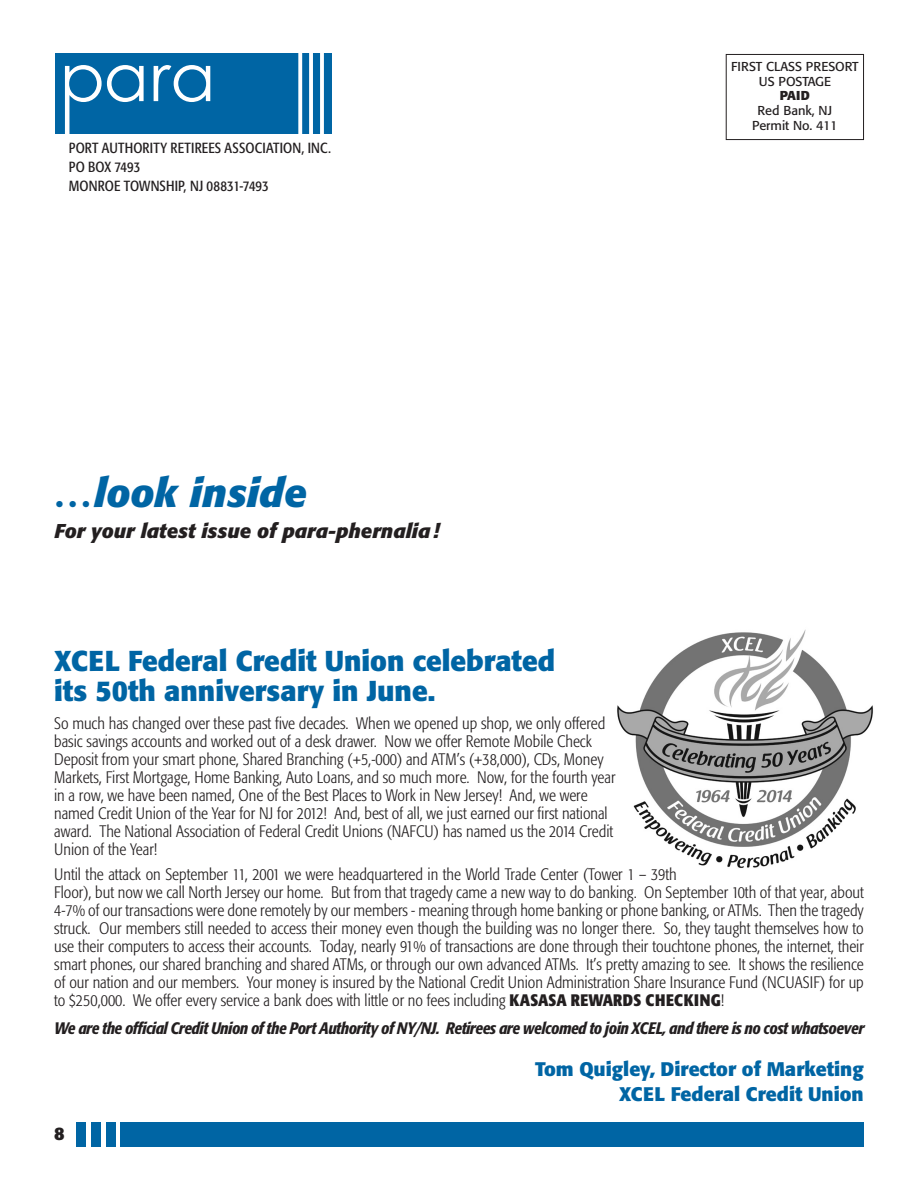
<style>
.page{position:relative;width:918px;height:1188px;background:#fff}
.page>*{position:absolute;margin:0;border:0;box-sizing:border-box;transform-origin:0 0}
.t1{font:italic 700 39.6px "Formata";color:#0065a4}
.t2{font:700 28.5px/30px "Formata";color:#0065a4}
.t3{font:italic 700 19.8px "Formata";color:#231f20}
.t4{font:700 19.5px/25.5px "Formata";color:#0065a4;text-align:right}
.t5{font:700 18px "Formata";color:#231f20}
.t6{font:300 condensed 16.5px/18px "Formata";color:#231f20}
.t7{font:italic 500 condensed 16.5px "Formata";letter-spacing:-.02em;color:#231f20}
.t8{font:condensed 14.55px/18.8px "Formata";letter-spacing:.01em;color:#231f20}
.t9{font:12.75px/14.7px "Formata";color:#231f20;text-align:center}
.t10{font:700 12.75px "Formata";color:#231f20}
.s1{font-weight:700}
</style>
<div class="page">
<div style="left:106px;top:1122px;width:10px;height:25px;background:#0065a4"></div>
<div style="left:91px;top:1122px;width:10px;height:25px;background:#0065a4"></div>
<div style="left:76px;top:1122px;width:10px;height:25px;background:#0065a4"></div>
<div style="left:121px;top:1122px;width:743px;height:25px;background:#0065a4"></div>
<img style="left:617px;top:629px;width:256px;height:239px">
<div style="left:726px;top:54px;width:138px;height:86px;border:1px solid #231f20"></div>
<div style="left:55px;top:53px;width:276px;height:80px;background:#0065a4"></div>
<svg style="left:65px;top:65px;width:79px;height:69px"></svg>
<svg style="left:154px;top:65px;width:56px;height:37px"></svg>
<svg style="left:320px;top:53px;width:4px;height:81px"></svg>
<svg style="left:309px;top:53px;width:4px;height:81px"></svg>
<svg style="left:298px;top:53px;width:4px;height:81px"></svg>
<p class="t8" style="left:69px;top:139px;width:264px">PORT AUTHORITY RETIREES ASSOCIATION, INC.<br>PO BOX 7493<br>MONROE TOWNSHIP, NJ 08831-7493</p>
<h1 class="t1" style="left:54px;top:468px;width:254px">…look inside</h1>
<p class="t3" style="left:54px;top:519px;width:386px">For your latest issue of para-phernalia!</p>
<p class="t9" style="left:731px;top:59px;width:129px">FIRST CLASS PRESORT<br>US POSTAGE</p>
<p class="t10" style="left:780px;top:88px;width:32px">PAID</p>
<p class="t9" style="left:752px;top:103px;width:87px">Red Bank, NJ<br>Permit No. 411</p>
<h2 class="t2" style="left:54px;top:645px;width:503px">XCEL Federal Credit Union celebrated its 50th anniversary in June.</h2>
<p class="t6" style="left:54px;top:715px;width:563px">So much has changed over these past five decades. When we opened up shop, we only offered basic savings accounts and worked out of a desk drawer. Now we offer Remote Mobile Check Deposit from your smart phone, Shared Branching (+5,-000) and ATM’s (+38,000), CDs, Money Markets, First Mortgage, Home Banking, Auto Loans, and so much more. Now, for the fourth year in a row, we have been named, One of the Best Places to Work in New Jersey! And, we were named Credit Union of the Year for NJ for 2012! And, best of all, we just earned our first national award. The National Association of Federal Credit Unions (NAFCU) has named us the 2014 Credit Union of the Year!</p>
<p class="t6" style="left:54px;top:865px;width:811px">Until the attack on September 11, 2001 we were headquartered in the World Trade Center (Tower 1 – 39th<br>Floor), but now we call North Jersey our home. But from that tragedy came a new way to do banking. On September 10th of that year, about 4-7% of our transactions were done remotely by our members - meaning through home banking or phone banking, or ATMs. Then the tragedy struck. Our members still needed to access their money even though the building was no longer there. So, they taught themselves how to use their computers to access their accounts. Today, nearly 91% of transactions are done through their touchtone phones, the internet, their smart phones, our shared branching and shared ATMs, or through our own advanced ATMs. It’s pretty amazing to see. It shows the resilience of our nation and our members. Your money is insured by the National Credit Union Administration Share Insurance Fund (NCUASIF) for up to $250,000. We offer every service a bank does with little or no fees including <span class="s1">KASASA REWARDS CHECKING</span>!</p>
<p class="t7" style="left:54px;top:1018px;width:812px">We are the official Credit Union of the Port Authority of NY/NJ. Retirees are welcomed to join XCEL, and there is no cost whatsoever</p>
<p class="t4" style="left:535px;top:1056px;width:330px">Tom Quigley, Director of Marketing<br>XCEL Federal Credit Union</p>
<p class="t5" style="left:54px;top:1123px;width:12px">8</p>
</div>
